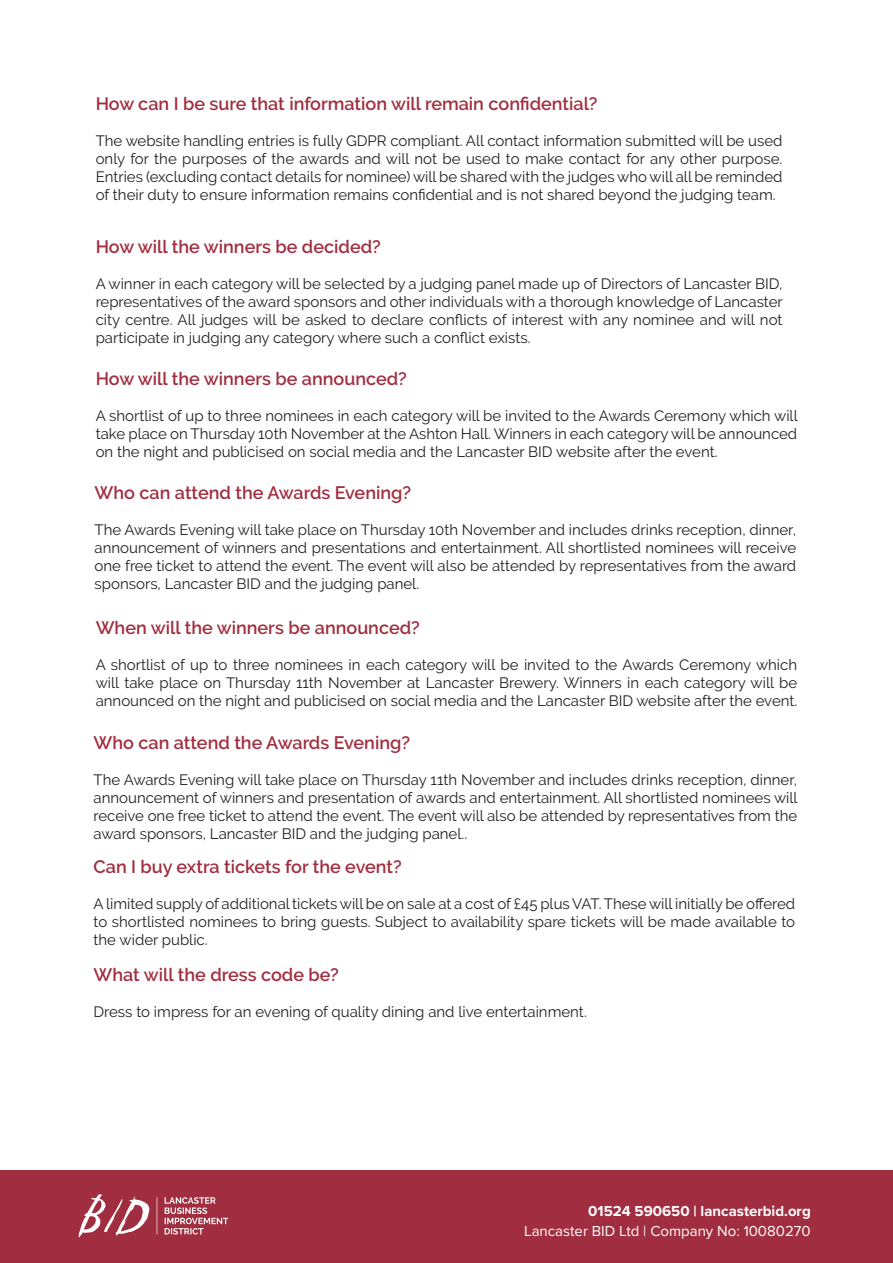
<style>
.page{position:relative;width:893px;height:1263px;background:#fff}
.page>*{position:absolute;margin:0;border:0;box-sizing:border-box;transform-origin:0 0}
.Paragraph_Style_2{font:600 18px "Raleway";color:#a12e40}
.Paragraph_Style_2-2{font:15px/18px "Raleway";color:#231f20;text-align:justify}
.t1{font:15px "Proxima Nova";color:#fff}
.t2{font:700 15px "Proxima Nova";color:#fff}
</style>
<div class="page">
<div style="left:0;top:1170px;width:893px;height:93px;background:#a12e40"></div>
<svg style="left:79px;top:1194px;width:149px;height:43px"></svg>
<p class="Paragraph_Style_2" style="left:96px;top:94px;width:503px">How can I be sure that information will remain confidential?</p>
<p class="Paragraph_Style_2-2" style="left:96px;top:132px;width:688px">The website handling entries is fully GDPR compliant. All contact information submitted will be used only for the purposes of the awards and will not be used to make contact for any other purpose.<br>Entries (excluding contact details for nominee) will be shared with the judges who will all be reminded of their duty to ensure information remains confidential and is not shared beyond the judging team.</p>
<p class="Paragraph_Style_2" style="left:96px;top:236px;width:287px">How will the winners be decided?</p>
<p class="Paragraph_Style_2-2" style="left:96px;top:275px;width:689px">A winner in each category will be selected by a judging panel made up of Directors of Lancaster BID, representatives of the award sponsors and other individuals with a thorough knowledge of Lancaster city centre. All judges will be asked to declare conflicts of interest with any nominee and will not participate in judging any category where such a conflict exists.</p>
<p class="Paragraph_Style_2" style="left:96px;top:368px;width:313px">How will the winners be announced?</p>
<p class="Paragraph_Style_2-2" style="left:96px;top:406px;width:704px">A shortlist of up to three nominees in each category will be invited to the Awards Ceremony which will take place on Thursday 10th November at the Ashton Hall. Winners in each category will be announced on the night and publicised on social media and the Lancaster BID website after the event.</p>
<p class="Paragraph_Style_2" style="left:95px;top:482px;width:318px">Who can attend the Awards Evening?</p>
<p class="Paragraph_Style_2-2" style="left:95px;top:520px;width:703px">The Awards Evening will take place on Thursday 10th November and includes drinks reception, dinner, announcement of winners and presentations and entertainment. All shortlisted nominees will receive one free ticket to attend the event. The event will also be attended by representatives from the award sponsors, Lancaster BID and the judging panel.</p>
<p class="Paragraph_Style_2" style="left:96px;top:617px;width:326px">When will the winners be announced?</p>
<p class="Paragraph_Style_2-2" style="left:96px;top:655px;width:703px">A shortlist of up to three nominees in each category will be invited to the Awards Ceremony which will take place on Thursday 11th November at Lancaster Brewery. Winners in each category will be announced on the night and publicised on social media and the Lancaster BID website after the event.</p>
<p class="Paragraph_Style_2" style="left:94px;top:733px;width:318px">Who can attend the Awards Evening?</p>
<p class="Paragraph_Style_2-2" style="left:94px;top:771px;width:706px">The Awards Evening will take place on Thursday 11th November and includes drinks reception, dinner, announcement of winners and presentation of awards and entertainment. All shortlisted nominees will receive one free ticket to attend the event. The event will also be attended by representatives from the award sponsors, Lancaster BID and the judging panel..</p>
<p class="Paragraph_Style_2" style="left:94px;top:857px;width:310px">Can I buy extra tickets for the event?</p>
<p class="Paragraph_Style_2-2" style="left:94px;top:895px;width:703px">A limited supply of additional tickets will be on sale at a cost of £45 plus VAT. These will initially be offered to shortlisted nominees to bring guests. Subject to availability spare tickets will be made available to the wider public.</p>
<p class="Paragraph_Style_2" style="left:94px;top:964px;width:247px">What will the dress code be?</p>
<p class="Paragraph_Style_2-2" style="left:94px;top:1002px;width:495px">Dress to impress for an evening of quality dining and live entertainment.</p>
<p class="t2" style="left:588px;top:1200px;width:224px">01524 590650 | lancasterbid.org</p>
<p class="t1" style="left:524px;top:1220px;width:288px">Lancaster BID Ltd | Company No: 10080270</p>
</div>
